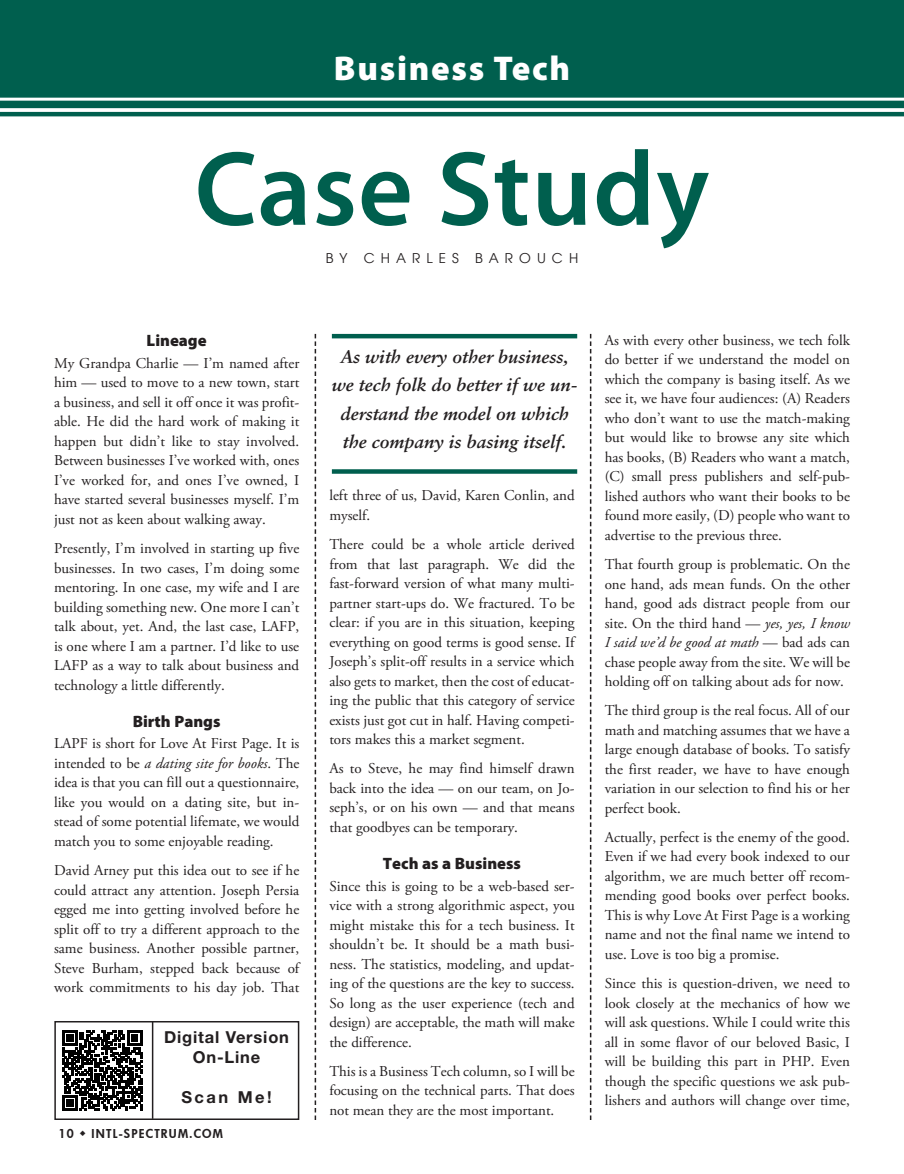
<style>
.page{position:relative;width:904px;height:1174px;background:#fff}
.page>*{position:absolute;margin:0;border:0;box-sizing:border-box;transform-origin:0 0}
.t1{font:600 106.5px "Myriad Pro";letter-spacing:.01em;color:#005f4e}
.t2{font:900 34.5px "Myriad Pro";letter-spacing:.05em;color:#fff}
.t3{font:italic 700 18px/28.5px "Sabon";color:#231f20;text-align:center}
.t4{font:900 16.5px "Myriad Pro";color:#231f20}
.t5{font:700 16.5px/19.8px "Helvetica Neue";letter-spacing:.05em;color:#231f20;text-align:center}
.t6{font:15px/19.5px "Adobe Garamond Pro";color:#231f20;text-align:justify}
.t7{font:13.5px "Avant Garde";letter-spacing:.45em;color:#231f20}
.t8{font:800 12px "Futura";color:#231f20}
.s1{font-style:italic}
</style>
<div class="page">
<div style="left:0;top:0;width:904px;height:98px;background:#005f4e"></div>
<div style="left:0;top:101px;width:904px;height:7px;background:#005f4e"></div>
<hr style="left:0;top:112px;width:904px;height:4px;background:#005f4e">
<hr style="left:332px;top:334px;width:245px;height:4px;background:#005f4e">
<div style="left:332px;top:469px;width:245px;height:5px;background:#005f4e"></div>
<svg style="left:315px;top:334px;width:1px;height:786px"></svg>
<svg style="left:590px;top:334px;width:1px;height:786px"></svg>
<svg style="left:62px;top:1030px;width:80px;height:80px"></svg>
<div style="left:54px;top:1021px;width:245px;height:99px;border:2px solid #231f20"></div>
<hr style="left:152px;top:1022px;width:1px;height:97px;background:#231f20">
<h2 class="t2" style="left:334px;top:45px;width:238px">Business Tech</h2>
<h1 class="t1" style="left:195px;top:121px;width:516px">Case Study</h1>
<p class="t7" style="left:326px;top:250px;width:254px">BY CHARLES BAROUCH</p>
<p class="t4" style="left:147px;top:330px;width:62px">Lineage</p>
<p class="t6" style="left:54px;top:354px;width:247px">My Grandpa Charlie — I’m named after him — used to move to a new town, start a business, and sell it off once it was profit&shy;able. He did the hard work of making it happen but didn’t like to stay involved.<br>Between businesses I’ve worked with, ones I’ve worked for, and ones I’ve owned, I have started several businesses myself. I’m just not as keen about walking away.</p>
<p class="t6" style="left:54px;top:539px;width:247px">Presently, I’m involved in starting up five businesses. In two cases, I’m doing some mentoring. In one case, my wife and I are building something new. One more I can’t talk about, yet. And, the last case, LAFP, is one where I am a partner. I’d like to use LAFP as a way to talk about business and technology a little differently.</p>
<p class="t4" style="left:133px;top:710px;width:89px">Birth Pangs</p>
<p class="t6" style="left:54px;top:734px;width:247px">LAPF is short for Love At First Page. It is intended to be <span class="s1">a dating site for books</span>. The idea is that you can fill out a questionnaire, like you would on a dating site, but in&shy;stead of some potential lifemate, we would match you to some enjoyable reading.</p>
<p class="t6" style="left:54px;top:861px;width:247px">David Arney put this idea out to see if he could attract any attention. Joseph Persia egged me into getting involved before he split off to try a different approach to the same business. Another possible partner, Steve Burham, stepped back because of work commitments to his day job. That</p>
<p class="t5" style="left:164px;top:1027px;width:126px">Digital Version<br>On-Line</p>
<p class="t5" style="left:181px;top:1086px;width:92px">Scan Me!</p>
<p class="t8" style="left:59px;top:1126px;width:41px">10 ◆ INTL</p>
<p class="t8" style="left:119px;top:1126px;width:15px">-SPECTRUM</p>
<p class="t8" style="left:189px;top:1126px;width:16px">.COM</p>
<p class="t3" style="left:332px;top:342px;width:247px">As with every other business, we tech folk do better if we un&shy;derstand the model on which the company is basing itself.</p>
<p class="t6" style="left:329px;top:486px;width:247px">left three of us, David, Karen Conlin, and myself.</p>
<p class="t6" style="left:329px;top:535px;width:247px">There could be a whole article derived from that last paragraph. We did the fast-forward version of what many multi&shy;partner start-ups do. We fractured. To be clear: if you are in this situation, keeping everything on good terms is good sense. If Joseph’s split-off results in a service which also gets to market, then the cost of educat&shy;ing the public that this category of service exists just got cut in half. Having competi&shy;tors makes this a market segment.</p>
<p class="t6" style="left:329px;top:759px;width:247px">As to Steve, he may find himself drawn back into the idea — on our team, on Jo&shy;seph’s, or on his own — and that means that goodbyes can be temporary.</p>
<p class="t4" style="left:383px;top:852px;width:140px">Tech as a Business</p>
<p class="t6" style="left:329px;top:877px;width:247px">Since this is going to be a web-based ser&shy;vice with a strong algorithmic aspect, you might mistake this for a tech business. It shouldn’t be. It should be a math busi&shy;ness. The statistics, modeling, and updat&shy;ing of the questions are the key to success.<br>So long as the user experience (tech and design) are acceptable, the math will make the difference.</p>
<p class="t6" style="left:329px;top:1062px;width:247px">This is a Business Tech column, so I will be focusing on the technical parts. That does not mean they are the most important.</p>
<p class="t6" style="left:605px;top:331px;width:247px">As with every other business, we tech folk do better if we understand the model on which the company is basing itself. As we see it, we have four audiences: (A) Readers who don’t want to use the match-making but would like to browse any site which has books, (B) Readers who want a match, (C) small press publishers and self-pub&shy;lished authors who want their books to be found more easily, (D) people who want to advertise to the previous three.</p>
<p class="t6" style="left:605px;top:555px;width:247px">That fourth group is problematic. On the one hand, ads mean funds. On the other hand, good ads distract people from our site. On the third hand — <span class="s1">yes, yes, I know I said we’d be good at math</span> — bad ads can chase people away from the site. We will be holding off on talking about ads for now.</p>
<p class="t6" style="left:605px;top:701px;width:247px">The third group is the real focus. All of our math and matching assumes that we have a large enough database of books. To satisfy the first reader, we have to have enough variation in our selection to find his or her perfect book.</p>
<p class="t6" style="left:605px;top:828px;width:247px">Actually, perfect is the enemy of the good.<br>Even if we had every book indexed to our algorithm, we are much better off recom&shy;mending good books over perfect books.<br>This is why Love At First Page is a working name and not the final name we intend to use. Love is too big a promise.</p>
<p class="t6" style="left:605px;top:974px;width:247px">Since this is question-driven, we need to look closely at the mechanics of how we will ask questions. While I could write this all in some flavor of our beloved Basic, I will be building this part in PHP. Even though the specific questions we ask pub&shy;lishers and authors will change over time,</p>
</div>
